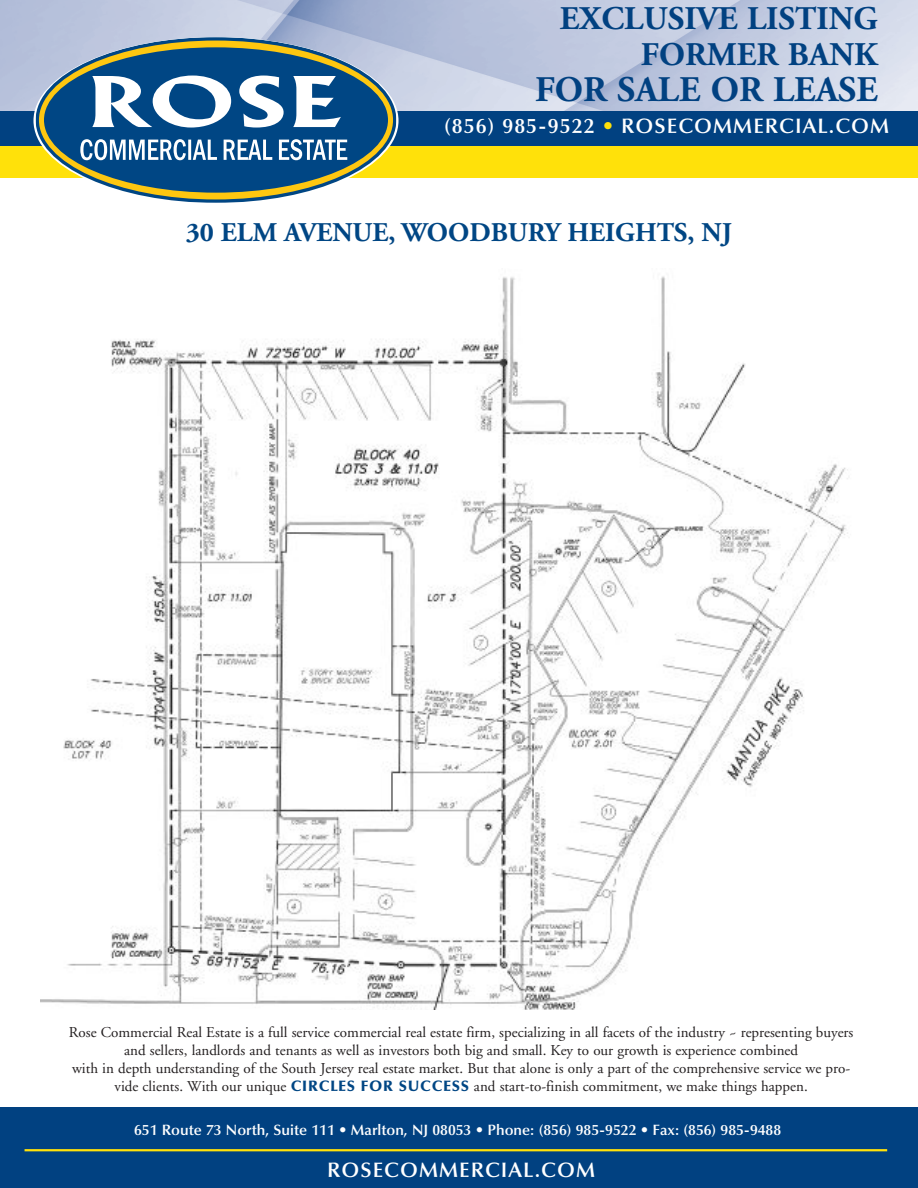
<style>
.page{position:relative;width:918px;height:1188px;background:#fff}
.page>*{position:absolute;margin:0;border:0;box-sizing:border-box;transform-origin:0 0}
.t1{font:700 36px "Adobe Garamond";color:#014181}
.t2{font:700 33px/36px "Adobe Garamond";color:#014181;text-align:right}
.t3{font:700 27px "Adobe Garamond";color:#004684}
.t4{font:600 21px "Optima";letter-spacing:.05em;color:#fff}
.t5{font:15px/18px "Adobe Garamond";color:#231f20;text-align:center}
.t6{font:600 15px "Optima";color:#fff}
.s1{color:#ffe10a}
.s2{font-family:"Optima";font-weight:900;color:#004684}
</style>
<div class="page">
<div style="left:0;top:140px;width:918px;height:38px;background:#ffe10a"></div>
<div style="left:0;top:108px;width:918px;height:38px;background:#014181"></div>
<div style="left:0;top:1107px;width:918px;height:81px;background:#014181"></div>
<hr style="left:25px;top:1149px;width:862px;height:2px;background:#ffe10a">
<img style="left:0;top:0;width:918px;height:110px">
<svg style="left:36px;top:37px;width:360px;height:166px"></svg>
<svg style="left:44px;top:47px;width:344px;height:146px;fill:#004684"></svg>
<svg style="left:92px;top:76px;width:249px;height:52px"></svg>
<svg style="left:80px;top:139px;width:267px;height:21px;background:#6a92b7"></svg>
<img style="left:41px;top:276px;width:807px;height:733px">
<p class="t2" style="left:560px;top:1px;width:319px">EXCLUSIVE LISTING<br>FORMER BANK</p>
<p class="t1" style="left:535px;top:70px;width:344px">FOR SALE OR LEASE</p>
<p class="t4" style="left:444px;top:113px;width:447px">(856) 985-9522 <span class="s1">•</span> ROSECOMMERCIAL.COM</p>
<p class="t3" style="left:186px;top:218px;width:548px">30 ELM AVENUE, WOODBURY HEIGHTS, NJ</p>
<p class="t5" style="left:69px;top:1024px;width:786px">Rose Commercial Real Estate is a full service commercial real estate firm, specializing in all facets of the industry ~ representing buyers and sellers, landlords and tenants as well as investors both big and small. Key to our growth is experience combined<br>with in depth understanding of the South Jersey real estate market. But that alone is only a part of the comprehensive service we pro&shy;vide clients. With our unique <span class="s2">CIRCLES FOR SUCCESS</span> and start-to-finish commitment, we make things happen.</p>
<p class="t6" style="left:134px;top:1121px;width:649px">651 Route 73 North, Suite 111 • Marlton, NJ 08053 • Phone: (856) 985-9522 • Fax: (856) 985-9488</p>
<p class="t4" style="left:327px;top:1157px;width:269px">ROSECOMMERCIAL.COM</p>
</div>
